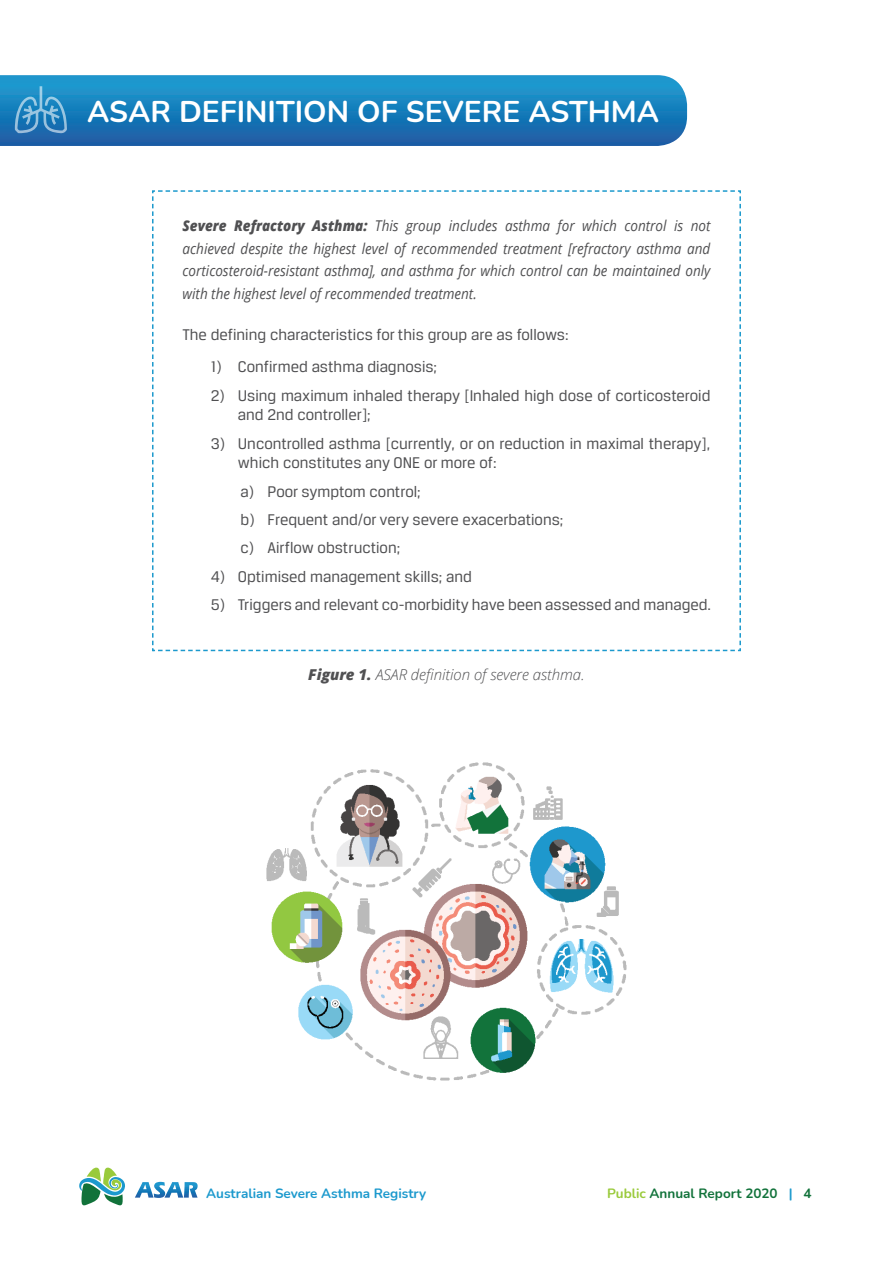
<style>
.page{position:relative;width:893px;height:1263px;background:#fff}
.page>*{position:absolute;margin:0;border:0;box-sizing:border-box;transform-origin:0 0}
.t1{font:700 30px "Nunito";color:#fff}
.t2{font:16.5px/19.8px "Breuer Text";color:#505052}
.t3{font:italic 300 15px "Open Sans";color:#505052}
.t4{font:italic 14.85px/22.5px "Open Sans";color:#505052;text-align:justify;scale:.91 1}
.t5{font:700 13.5px "Nunito";color:#1c99cd}
.t6{font:700 13.5px "Nunito";color:#11723a}
.s1{font-weight:800}
.s2{color:#99ca3b}
.s3{color:#1c99cd}
</style>
<div class="page">
<svg style="left:79px;top:1167px;width:46px;height:39px"></svg>
<svg style="left:135px;top:1182px;width:63px;height:16px"></svg>
<svg style="left:152px;top:190px;width:589px;height:462px"></svg>
<img style="left:266px;top:763px;width:299px;height:318px">
<img style="left:565px;top:826px;width:62px;height:189px">
<svg style="left:0;top:75px;width:687px;height:71px;background:#1c7dbb"></svg>
<svg style="left:15px;top:86px;width:52px;height:47px;background:#3d94c7"></svg>
<h1 class="t1" style="left:87px;top:90px;width:112px">ASAR def</h1>
<h1 class="t1" style="left:237px;top:90px;width:246px">inition of severe</h1>
<h1 class="t1" style="left:528px;top:90px;width:21px">ast</h1>
<h1 class="t1" style="left:588px;top:90px;width:47px">hma</h1>
<p class="t4" style="left:183px;top:214px;width:582px"><span class="s1">Severe Refractory Asthma:</span> This group includes asthma for which control is not achieved despite the highest level of recommended treatment [refractory asthma and corticosteroid-resistant asthma], and asthma for which control can be maintained only with the highest level of recommended treatment.</p>
<p class="t2" style="left:183px;top:324px;width:388px">The defining characteristics for this group are as follows:</p>
<p class="t2" style="left:211px;top:357px;width:228px">1) Confirmed asthma diagnosis;</p>
<p class="t2" style="left:238px;top:385px;width:474px;text-indent:-27px">2) Using maximum inhaled therapy [Inhaled high dose of corticosteroid and 2nd controller];</p>
<p class="t2" style="left:238px;top:433px;width:474px;text-indent:-27px">3) Uncontrolled asthma [currently, or on reduction in maximal therapy], which constitutes any ONE or more of:</p>
<p class="t2" style="left:241px;top:477px;width:324px;line-height:28.3px">a) Poor symptom control;<br>b) Frequent and/or very severe exacerbations; c) Airflow obstruction;</p>
<p class="t2" style="left:211px;top:566px;width:263px">4) Optimised management skills; and</p>
<p class="t2" style="left:211px;top:594px;width:500px">5) Triggers and relevant co-morbidity have been assessed and managed.</p>
<p class="t3" style="left:308px;top:664px;width:278px"><span class="s1">Figure 1.</span> ASAR definition of severe asthma.</p>
<p class="t5" style="left:206px;top:1183px;width:222px">Australian Severe Asthma Registry</p>
<p class="t6" style="left:607px;top:1183px;width:206px"><span class="s2">Public</span> Annual Report 2020 <span class="s3">|</span> 4</p>
</div>
